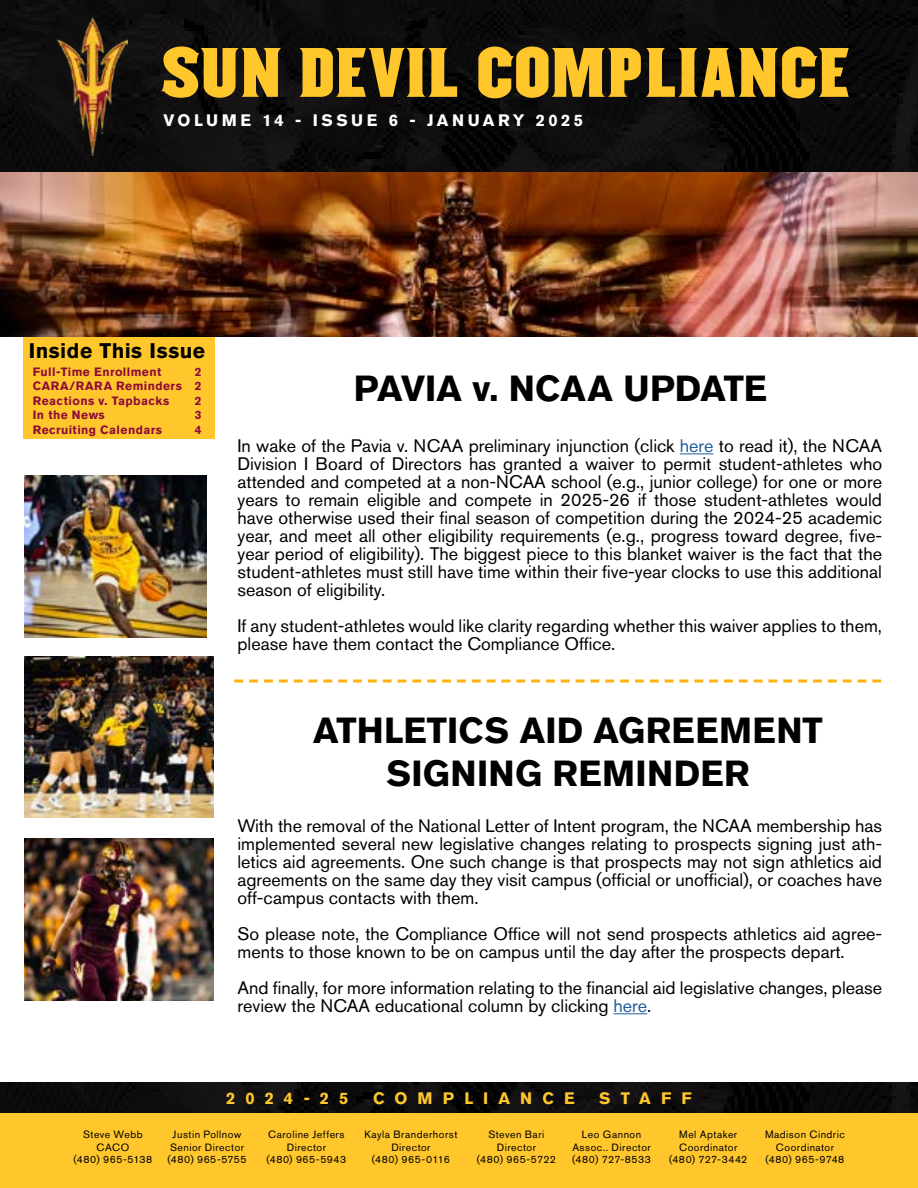
<style>
.page{position:relative;width:918px;height:1188px;background:#fff}
.page>*{position:absolute;margin:0;border:0;box-sizing:border-box;transform-origin:0 0}
.t1{font:700 57px "Sun Devil";letter-spacing:-.025em;color:#ffc72c}
.t2{font:700 36px/43.2px "Akzidenz Grotesk Std";letter-spacing:.005em;color:#000;text-align:center}
.t3{font:700 21px "Akzidenz Grotesk Std";letter-spacing:.02em;color:#000}
.t4{font:18px/18px "Akzidenz Grotesk Std";color:#000}
.t5{font:700 16.5px "Akzidenz Grotesk Std";letter-spacing:.21em;color:#fff}
.t6{font:700 16.5px "Akzidenz Grotesk Std";letter-spacing:.61em;color:#ffc72c}
.t7{font:700 12px/14.4px "Akzidenz Grotesk Std";letter-spacing:.035em;color:#8e0c3a;text-align:justify}
.t8{font:10.5px/12.6px "Akzidenz Grotesk Std";letter-spacing:.045em;color:#000;text-align:center}
.s1{color:#215e9e}
</style>
<div class="page">
<img style="left:0;top:0;width:918px;height:337px">
<img style="left:0;top:1082px;width:918px;height:31px">
<img style="left:57px;top:17px;width:71px;height:139px">
<div style="left:23px;top:337px;width:192px;height:102px;background:#ffc72c"></div>
<div style="left:0;top:1113px;width:918px;height:75px;background:#ffc72c"></div>
<hr style="left:680px;top:453px;width:34px;height:1px;background:#215e9e">
<svg style="left:234px;top:680px;width:647px;height:2px"></svg>
<hr style="left:614px;top:1013px;width:33px;height:1px;background:#215e9e">
<img style="left:25px;top:657px;width:189px;height:160px">
<img style="left:25px;top:475px;width:182px;height:162px">
<img style="left:25px;top:838px;width:189px;height:162px">
<h1 class="t1" style="left:162px;top:38px;width:691px">SUN DEVIL COMPLIANCE</h1>
<p class="t5" style="left:163px;top:110px;width:421px">VOLUME 14 - ISSUE 6 - JANUARY 2025</p>
<p class="t3" style="left:29px;top:338px;width:178px">Inside This Issue</p>
<p class="t7" style="left:33px;top:365px;width:130px">Full-Time Enrollment</p>
<p class="t7" style="left:33px;top:365px;width:170px;text-indent:162px">2<br>CARA/RARA Reminders 2<br>Reactions v. Tapbacks</p>
<p class="t7" style="left:195px;top:393px;width:8px">2</p>
<p class="t7" style="left:33px;top:408px;width:74px">In the News</p>
<p class="t7" style="left:195px;top:408px;width:8px">3</p>
<p class="t7" style="left:33px;top:422px;width:131px">Recruiting Calendars</p>
<p class="t7" style="left:195px;top:422px;width:8px">4</p>
<h2 class="t2" style="left:354px;top:367px;width:415px">PAVIA v. NCAA UPDATE</h2>
<p class="t4" style="left:237px;top:437px;width:646px;text-align:justify">In wake of the Pavia v. NCAA preliminary injunction (click <span class="s1">here</span> to read it), the NCAA Division I Board of Directors has granted a waiver to permit student-athletes who attended and competed at a non-NCAA school (e.g., junior college) for one or more years to remain eligible and compete in 2025-26 if those student-athletes would have otherwise used their final season of competition during the 2024-25 academic year, and meet all other eligibility requirements (e.g., progress toward degree, five&shy;year period of eligibility). The biggest piece to this blanket waiver is the fact that the student-athletes must still have time within their five-year clocks to use this additional season of eligibility.</p>
<p class="t4" style="left:237px;top:617px;width:646px">If any student-athletes would like clarity regarding whether this waiver applies to them, please have them contact the Compliance Office.</p>
<h2 class="t2" style="left:313px;top:708px;width:511px">ATHLETICS AID AGREEMENT<br>SIGNING REMINDER</h2>
<p class="t4" style="left:237px;top:817px;width:646px;text-align:justify">With the removal of the National Letter of Intent program, the NCAA membership has implemented several new legislative changes relating to prospects signing just ath&shy;letics aid agreements. One such change is that prospects may not sign athletics aid agreements on the same day they visit campus (official or unofficial), or coaches have off-campus contacts with them.</p>
<p class="t4" style="left:237px;top:925px;width:646px">So please note, the Compliance Office will not send prospects athletics aid agree&shy;ments to those known to be on campus until the day after the prospects depart.</p>
<p class="t4" style="left:237px;top:979px;width:646px">And finally, for more information relating to the financial aid legislative changes, please review the NCAA educational column by clicking <span class="s1">here</span>.</p>
<p class="t6" style="left:226px;top:1089px;width:124px">2024-25</p>
<p class="t6" style="left:373px;top:1089px;width:203px">COMPLIANCE</p>
<p class="t6" style="left:599px;top:1089px;width:94px">STAFF</p>
<p class="t8" style="left:74px;top:1128px;width:80px">Steve Webb<br>CACO<br>(480) 965-5138</p>
<p class="t8" style="left:167px;top:1128px;width:81px">Justin Pollnow<br>Senior Director (480) 965-5755</p>
<p class="t8" style="left:669px;top:1128px;width:80px">Mel Aptaker<br>Coordinator (480) 727-3442</p>
<p class="t8" style="left:266px;top:1128px;width:81px">Caroline Jeffers<br>Director<br>(480) 965-5943</p>
<p class="t8" style="left:572px;top:1128px;width:80px">Leo Gannon<br>Assoc.. Director (480) 727-8533</p>
<p class="t8" style="left:765px;top:1128px;width:81px">Madison Cindric<br>Coordinator (480) 965-9748</p>
<p class="t8" style="left:364px;top:1128px;width:95px">Kayla Branderhorst<br>Director<br>(480) 965-0116</p>
<p class="t8" style="left:477px;top:1128px;width:81px">Steven Bari<br>Director<br>(480) 965-5722</p>
</div>
